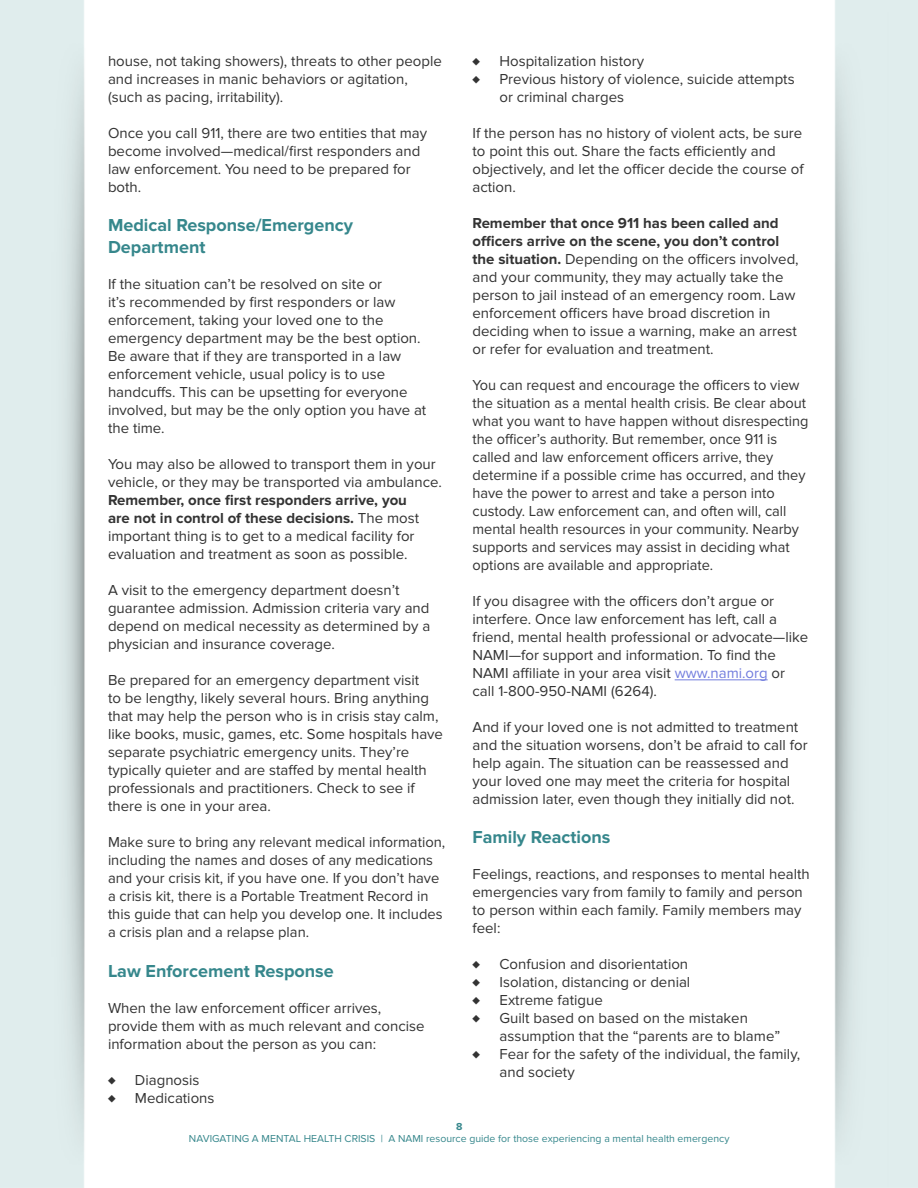
<style>
.page{position:relative;width:918px;height:1188px;background:#fff}
.page>*{position:absolute;margin:0;border:0;box-sizing:border-box;transform-origin:0 0}
.t1{font:700 18px/21.6px "Proxima Nova";color:#36878c}
.t2{font:15px/18px "Proxima Nova";color:#333}
.t3{font:700 15px "Proxima Nova";color:#333}
.t4{font:10.5px "Proxima Nova";color:#36878c}
.t5{font:700 10.5px "Proxima Nova";color:#36878c}
.s1{font-weight:700}
.s2{color:#727dde}
</style>
<div class="page">
<img style="left:0;top:0;width:918px;height:1188px">
<hr style="left:675px;top:680px;width:93px;height:1px;background:#727dde">
<p class="t2" style="left:108px;top:52px;width:335px">house, not taking showers), threats to other people and increases in manic behaviors or agitation, (such as pacing, irritability).</p>
<p class="t2" style="left:108px;top:124px;width:321px">Once you call 911, there are two entities that may become involved—medical/first responders and law enforcement. You need to be prepared for both.</p>
<p class="t1" style="left:108px;top:215px;width:247px">Medical Response/Emergency<br>Department</p>
<p class="t2" style="left:108px;top:275px;width:320px">If the situation can’t be resolved on site or<br>it’s recommended by first responders or law enforcement, taking your loved one to the emergency department may be the best option.<br>Be aware that if they are transported in a law enforcement vehicle, usual policy is to use handcuffs. This can be upsetting for everyone involved, but may be the only option you have at the time.</p>
<p class="t2" style="left:108px;top:455px;width:335px">You may also be allowed to transport them in your vehicle, or they may be transported via ambulance.<br><span class="s1">Remember, once first responders arrive, you<br>are not in control of these decisions.</span> The most important thing is to get to a medical facility for evaluation and treatment as soon as possible.</p>
<p class="t2" style="left:108px;top:581px;width:324px">A visit to the emergency department doesn’t guarantee admission. Admission criteria vary and depend on medical necessity as determined by a physician and insurance coverage.</p>
<p class="t2" style="left:108px;top:671px;width:337px">Be prepared for an emergency department visit<br>to be lengthy, likely several hours. Bring anything that may help the person who is in crisis stay calm, like books, music, games, etc. Some hospitals have separate psychiatric emergency units. They’re typically quieter and are staffed by mental health professionals and practitioners. Check to see if there is one in your area.</p>
<p class="t2" style="left:108px;top:833px;width:339px">Make sure to bring any relevant medical information, including the names and doses of any medications and your crisis kit, if you have one. If you don’t have a crisis kit, there is a Portable Treatment Record in this guide that can help you develop one. It includes a crisis plan and a relapse plan.</p>
<p class="t1" style="left:108px;top:960px;width:227px">Law Enforcement Response</p>
<p class="t2" style="left:108px;top:999px;width:318px">When the law enforcement officer arrives, provide them with as much relevant and concise information about the person as you can:</p>
<p class="t3" style="left:108px;top:1071px;width:9px">♦</p>
<p class="t2" style="left:135px;top:1071px;width:66px">Diagnosis</p>
<p class="t3" style="left:108px;top:1089px;width:9px">♦</p>
<p class="t2" style="left:135px;top:1089px;width:81px">Medications</p>
<p class="t3" style="left:472px;top:52px;width:9px">♦</p>
<p class="t2" style="left:499px;top:52px;width:146px">Hospitalization history</p>
<p class="t3" style="left:472px;top:70px;width:9px">♦</p>
<p class="t2" style="left:499px;top:70px;width:297px">Previous history of violence, suicide attempts or criminal charges</p>
<p class="t2" style="left:472px;top:124px;width:333px">If the person has no history of violent acts, be sure to point this out. Share the facts efficiently and objectively, and let the officer decide the course of action.</p>
<p class="t2" style="left:472px;top:214px;width:328px"><span class="s1">Remember that once 911 has been called and officers arrive on the scene, you don’t control the situation.</span> Depending on the officers involved, and your community, they may actually take the person to jail instead of an emergency room. Law enforcement officers have broad discretion in deciding when to issue a warning, make an arrest or refer for evaluation and treatment.</p>
<p class="t2" style="left:472px;top:376px;width:337px">You can request and encourage the officers to view the situation as a mental health crisis. Be clear about what you want to have happen without disrespecting the officer’s authority. But remember, once 911 is called and law enforcement officers arrive, they determine if a possible crime has occurred, and they have the power to arrest and take a person into custody. Law enforcement can, and often will, call mental health resources in your community. Nearby supports and services may assist in deciding what options are available and appropriate.</p>
<p class="t2" style="left:472px;top:592px;width:337px">If you disagree with the officers don’t argue or interfere. Once law enforcement has left, call a friend, mental health professional or advocate—like NAMI—for support and information. To find the NAMI affiliate in your area visit <span class="s2">www.nami.org</span> or call 1-800-950-NAMI (6264).</p>
<p class="t2" style="left:472px;top:718px;width:337px">And if your loved one is not admitted to treatment and the situation worsens, don’t be afraid to call for help again. The situation can be reassessed and your loved one may meet the criteria for hospital admission later, even though they initially did not.</p>
<p class="t1" style="left:472px;top:827px;width:140px">Family Reactions</p>
<p class="t2" style="left:472px;top:866px;width:339px">Feelings, reactions, and responses to mental health emergencies vary from family to family and person to person within each family. Family members may feel:</p>
<p class="t3" style="left:472px;top:956px;width:9px">♦</p>
<p class="t2" style="left:499px;top:956px;width:190px">Confusion and disorientation</p>
<p class="t3" style="left:472px;top:974px;width:9px">♦</p>
<p class="t2" style="left:499px;top:974px;width:192px">Isolation, distancing or denial</p>
<p class="t3" style="left:472px;top:992px;width:9px">♦</p>
<p class="t2" style="left:499px;top:992px;width:105px">Extreme fatigue</p>
<p class="t3" style="left:472px;top:1010px;width:9px">♦</p>
<p class="t2" style="left:499px;top:1010px;width:282px">Guilt based on based on the mistaken assumption that the “parents are to blame”</p>
<p class="t3" style="left:472px;top:1046px;width:9px">♦</p>
<p class="t2" style="left:499px;top:1046px;width:302px">Fear for the safety of the individual, the family, and society</p>
<p class="t5" style="left:456px;top:1120px;width:8px">8</p>
<p class="t4" style="left:189px;top:1133px;width:542px">NAVIGATING A MENTAL HEALTH CRISIS | A NAMI resource guide for those experiencing a mental health emergency</p>
</div>
